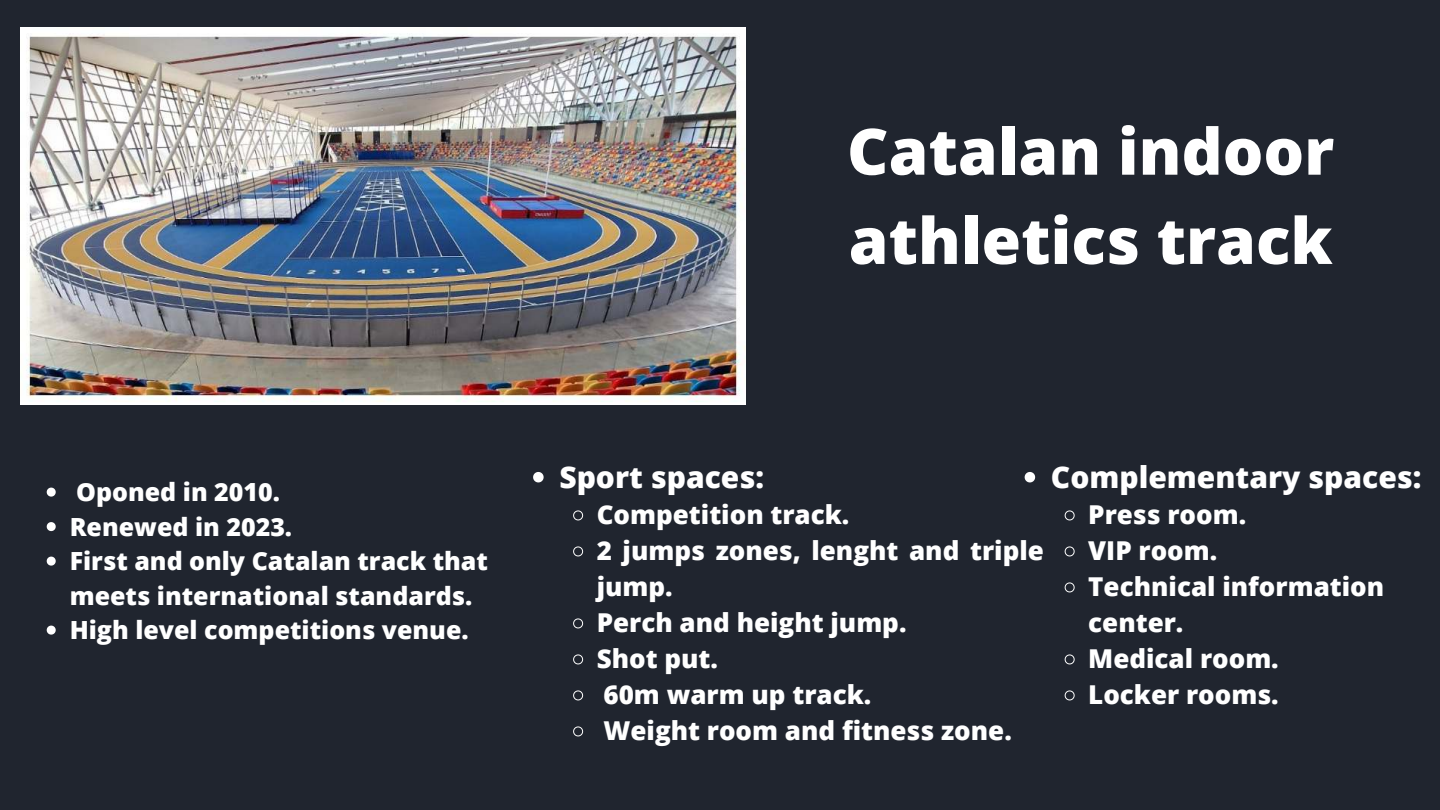
<style>
.page{position:relative;width:1440px;height:810px;background:#20252f}
.page>*{position:absolute;margin:0;border:0;box-sizing:border-box;transform-origin:0 0}
.t1{font:800 64px/89.2px "Open Sans";color:#fff}
.t2{font:800 30px "Open Sans";color:#fff}
.t3{font:800 26px/36px "Open Sans";color:#fff}
.t4{font:800 25px/34.5px "Open Sans";color:#fff}
</style>
<div class="page">
<img style="left:21px;top:28px;width:724px;height:377px">
<svg style="left:47px;top:488px;width:9px;height:9px"></svg>
<svg style="left:47px;top:522px;width:9px;height:9px"></svg>
<svg style="left:47px;top:557px;width:9px;height:9px"></svg>
<svg style="left:47px;top:626px;width:9px;height:9px"></svg>
<svg style="left:533px;top:472px;width:11px;height:10px"></svg>
<svg style="left:573px;top:510px;width:10px;height:11px"></svg>
<svg style="left:573px;top:546px;width:10px;height:11px"></svg>
<svg style="left:573px;top:618px;width:10px;height:11px"></svg>
<svg style="left:573px;top:654px;width:10px;height:11px"></svg>
<svg style="left:573px;top:690px;width:10px;height:11px"></svg>
<svg style="left:573px;top:726px;width:10px;height:11px"></svg>
<svg style="left:1025px;top:472px;width:10px;height:10px"></svg>
<svg style="left:1064px;top:510px;width:11px;height:11px"></svg>
<svg style="left:1064px;top:546px;width:11px;height:11px"></svg>
<svg style="left:1064px;top:582px;width:11px;height:11px"></svg>
<svg style="left:1064px;top:654px;width:11px;height:11px"></svg>
<svg style="left:1064px;top:690px;width:11px;height:11px"></svg>
<h1 class="t1" style="left:847px;top:103px;width:489px">Catalan indoor athletics track</h1>
<p class="t4" style="left:70px;top:473px;width:420px">Oponed in 2010.<br>Renewed in 2023.<br>First and only Catalan track that meets international standards.<br>High level competitions venue.</p>
<p class="t2" style="left:559px;top:454px;width:206px">Sport spaces:</p>
<p class="t3" style="left:597px;top:496px;width:449px">Competition track.<br>2 jumps zones, lenght and triple jump.<br>Perch and height jump.<br>Shot put.<br>60m warm up track.<br>Weight room and fitness zone.</p>
<p class="t2" style="left:1051px;top:454px;width:372px">Complementary spaces:</p>
<p class="t3" style="left:1088px;top:496px;width:298px">Press room.<br>VIP room.<br>Technical information center.<br>Medical room.<br>Locker rooms.</p>
</div>
